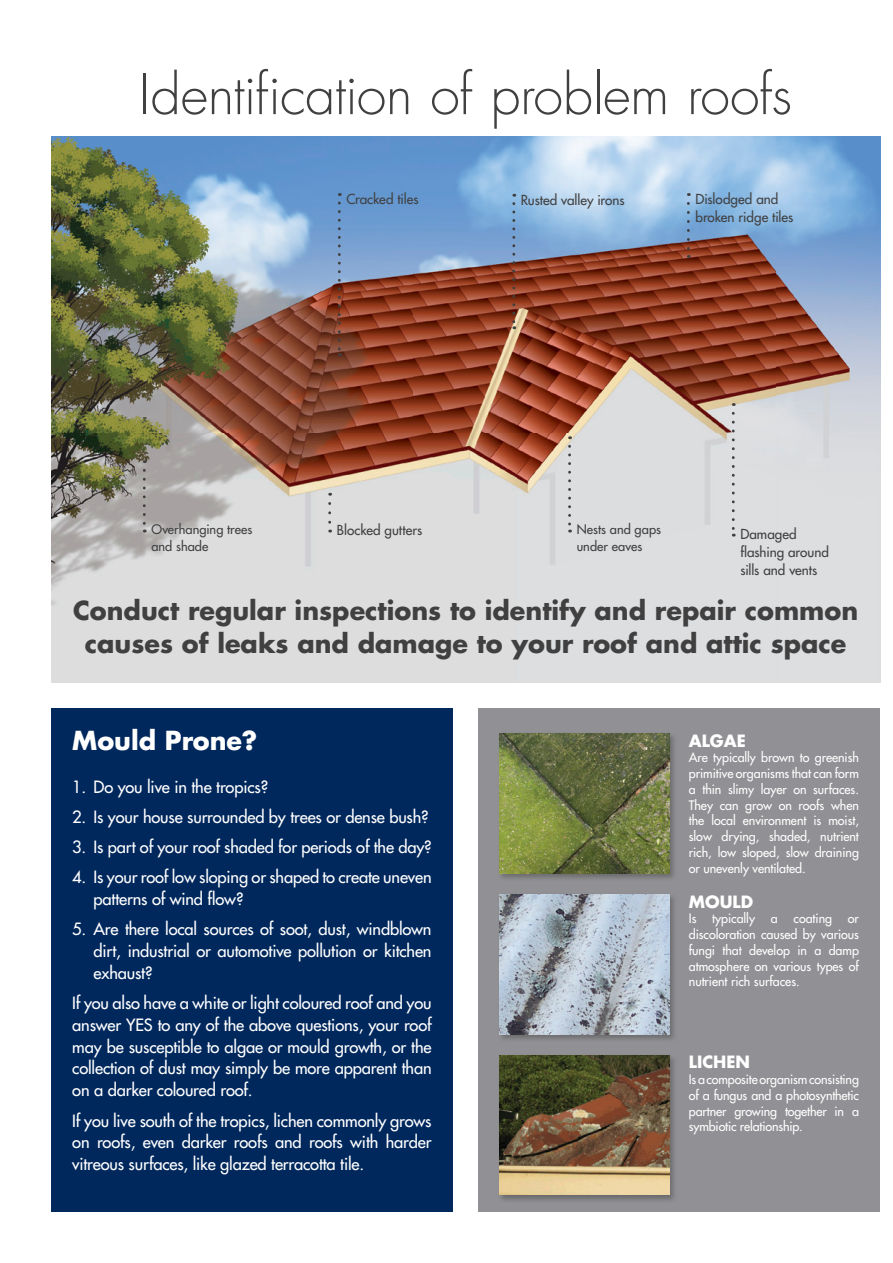
<style>
.page{position:relative;width:893px;height:1263px;background:#fff}
.page>*{position:absolute;margin:0;border:0;box-sizing:border-box;transform-origin:0 0}
.t1{font:300 54px "Futura";letter-spacing:-.01em;color:#404041}
.t2{font:700 25.5px/33px "Futura";color:#404041;text-align:center}
.t3{font:700 25.5px "Futura";color:#fff}
.t4{font:16.5px/21.8px "Futura";letter-spacing:-.01em;color:#fff;text-align:justify}
.t5{font:700 16.5px "Futura";color:#fff}
.t6{font:13.5px/18px "Futura";color:#404041}
.t7{font:12.9px/17.1px "Futura";letter-spacing:.005em;color:#404041}
.t8{font:12.75px/15.8px "Futura";letter-spacing:-.005em;color:#fff;text-align:justify}
</style>
<div class="page">
<img style="left:51px;top:136px;width:829px;height:546px">
<div style="left:478px;top:708px;width:402px;height:504px;background:#919195"></div>
<div style="left:51px;top:708px;width:402px;height:504px;background:#00285d"></div>
<img style="left:499px;top:733px;width:175px;height:146px">
<img style="left:500px;top:733px;width:170px;height:140px">
<img style="left:499px;top:894px;width:175px;height:146px">
<img style="left:500px;top:894px;width:170px;height:140px">
<img style="left:499px;top:1055px;width:175px;height:146px">
<img style="left:500px;top:1055px;width:170px;height:140px">
<svg style="left:512px;top:204px;width:3px;height:125px"></svg>
<svg style="left:328px;top:503px;width:3px;height:29px"></svg>
<svg style="left:143px;top:470px;width:3px;height:62px"></svg>
<svg style="left:568px;top:446px;width:3px;height:86px"></svg>
<svg style="left:732px;top:413px;width:3px;height:123px"></svg>
<svg style="left:338px;top:203px;width:3px;height:153px"></svg>
<svg style="left:687px;top:203px;width:3px;height:55px"></svg>
<h1 class="t1" style="left:139px;top:62px;width:654px">Identification of problem roofs</h1>
<p class="t6" style="left:346px;top:191px;width:74px">Cracked tiles</p>
<p class="t6" style="left:695px;top:191px;width:99px">Dislodged and broken ridge tiles</p>
<p class="t6" style="left:521px;top:191px;width:105px">Rusted valley irons</p>
<p class="t7" style="left:151px;top:521px;width:102px">Overhanging trees</p>
<p class="t6" style="left:337px;top:521px;width:87px">Blocked gutters</p>
<p class="t7" style="left:151px;top:538px;width:59px">and shade</p>
<p class="t7" style="left:577px;top:521px;width:86px">Nests and gaps under eaves</p>
<p class="t6" style="left:740px;top:525px;width:90px">Damaged flashing around sills and vents</p>
<h2 class="t2" style="left:73px;top:594px;width:787px">Conduct regular inspections to identify and repair common causes of leaks and damage to your roof and attic space</h2>
<h2 class="t3" style="left:72px;top:723px;width:187px">Mould Prone?</h2>
<p class="t4" style="left:72px;top:776px;width:197px">1. Do you live in the tropics?</p>
<p class="t4" style="left:72px;top:806px;width:358px">2. Is your house surrounded by trees or dense bush?</p>
<p class="t4" style="left:72px;top:836px;width:361px">3. Is part of your roof shaded for periods of the day?</p>
<p class="t4" style="left:94px;top:866px;width:340px;text-indent:-21px">4. Is your roof low sloping or shaped to create uneven patterns of wind flow?</p>
<p class="t4" style="left:94px;top:918px;width:340px;text-indent:-21px">5. Are there local sources of soot, dust, windblown dirt, industrial or automotive pollution or kitchen exhaust?</p>
<p class="t4" style="left:72px;top:992px;width:361px">If you also have a white or light coloured roof and you answer YES to any of the above questions, your roof may be susceptible to algae or mould growth, or the collection of dust may simply be more apparent than on a darker coloured roof.</p>
<p class="t4" style="left:72px;top:1109px;width:361px">If you live south of the tropics, lichen commonly grows on roofs, even darker roofs and roofs with harder vitreous surfaces, like glazed terracotta tile.</p>
<p class="t5" style="left:689px;top:729px;width:58px">ALGAE</p>
<p class="t8" style="left:689px;top:750px;width:172px">Are typically brown to greenish primitive organisms that can form a thin slimy layer on surfaces.<br>They can grow on roofs when the local environment is moist, slow drying, shaded, nutrient rich, low sloped, slow draining or unevenly ventilated.</p>
<p class="t5" style="left:689px;top:890px;width:66px">MOULD</p>
<p class="t8" style="left:689px;top:911px;width:172px">Is typically a coating or discoloration caused by various fungi that develop in a damp atmosphere on various types of nutrient rich surfaces.</p>
<p class="t5" style="left:689px;top:1051px;width:63px">LICHEN</p>
<p class="t8" style="left:689px;top:1072px;width:172px">Is a composite organism consisting of a fungus and a photosynthetic partner growing together in a symbiotic relationship.</p>
</div>
